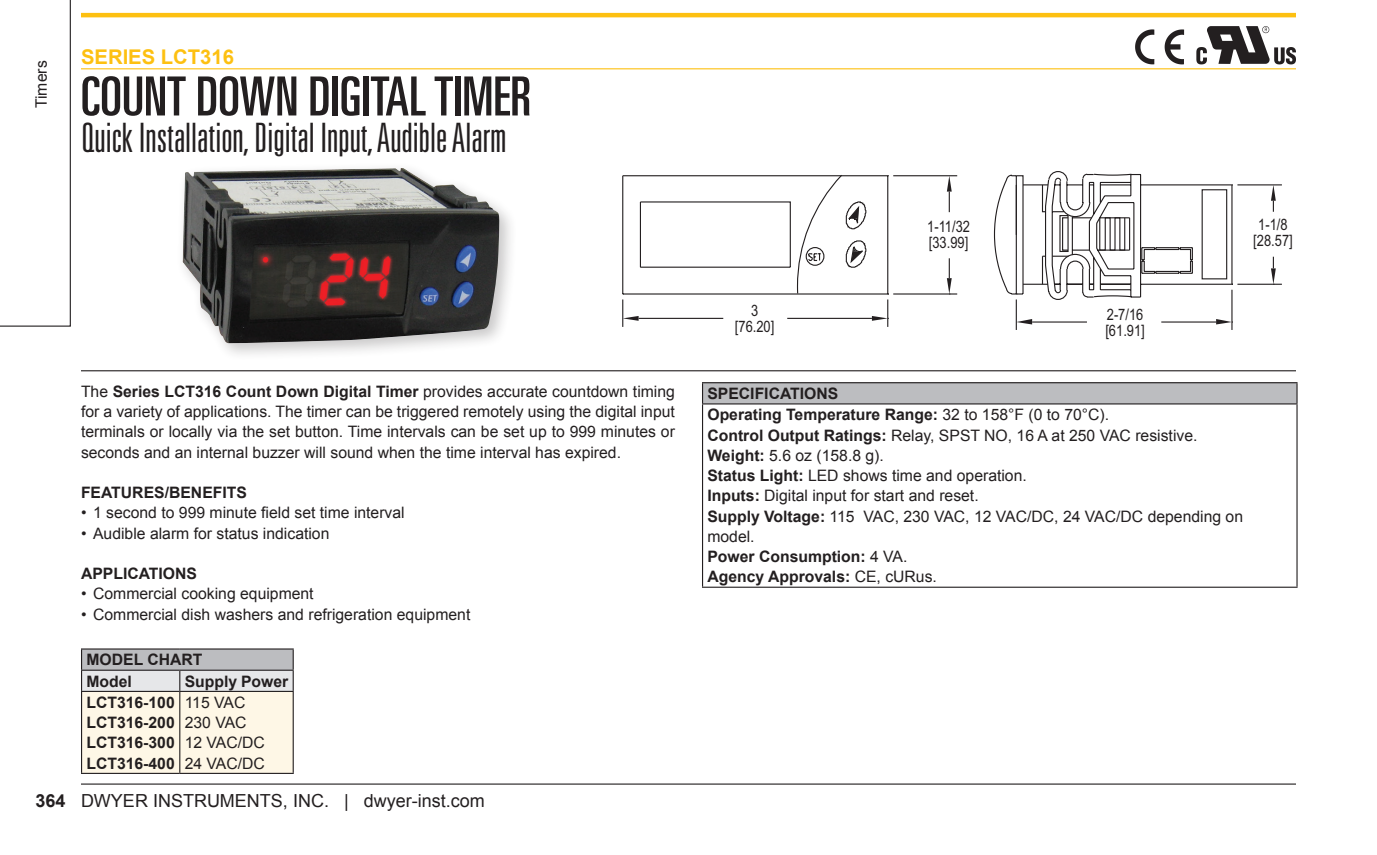
<style>
.page{position:relative;width:1377px;height:855px;background:#fff}
.page>*{position:absolute;margin:0;border:0;box-sizing:border-box;transform-origin:0 0}
.t1{font:ultra-condensed 54px "Univers LT Std";color:#231f20}
.t2{font:300 ultra-condensed 40.5px "Univers LT Std";color:#231f20}
.t3{font:700 20.25px "Arial";color:#fdc011}
.t4{font:18px "Arial";color:#231f20}
.t5{font:15.75px/20.2px "Arial";color:#231f20}
.t6{font:700 15.75px/20.2px "Arial";color:#231f20}
.t7{font:15.75px/15.8px "Arial Narrow";color:#231f20;text-align:center}
.s1{font-weight:700}
</style>
<div class="page">
<hr style="left:81px;top:783px;width:1215px;height:1px;background:#231f20">
<svg style="left:622px;top:175px;width:611px;height:155px"></svg>
<svg style="left:807px;top:184px;width:475px;height:101px"></svg>
<svg style="left:849px;top:171px;width:427px;height:156px"></svg>
<hr style="left:81px;top:370px;width:1215px;height:1px;background:#231f20">
<div style="left:703px;top:383px;width:594px;height:21px;background:#bcbdc0"></div>
<hr style="left:1296px;top:404px;width:2px;height:182px;background:#231f20">
<hr style="left:702px;top:404px;width:1px;height:182px;background:#231f20">
<hr style="left:702px;top:586px;width:596px;height:1px;background:#231f20">
<hr style="left:702px;top:382px;width:596px;height:1px;background:#231f20">
<svg style="left:702px;top:383px;width:1px;height:20px"></svg>
<hr style="left:1296px;top:383px;width:2px;height:20px;background:#231f20">
<hr style="left:702px;top:403px;width:596px;height:1px;background:#231f20">
<div style="left:176px;top:161px;width:342px;height:200px;background:#231f20;opacity:.25"></div>
<img style="left:182px;top:168px;width:318px;height:175px">
<hr style="left:81px;top:13px;width:1215px;height:4px;background:#fdc011">
<hr style="left:81px;top:68px;width:1215px;height:1px;background:#fdc011">
<svg style="left:1165px;top:29px;width:19px;height:35px"></svg>
<svg style="left:1135px;top:29px;width:19px;height:35px"></svg>
<svg style="left:1196px;top:26px;width:100px;height:38px"></svg>
<svg style="left:0;top:0;width:71px;height:327px"></svg>
<hr style="left:81px;top:648px;width:99px;height:1px;background:#231f20">
<hr style="left:180px;top:648px;width:114px;height:1px;background:#231f20">
<svg style="left:81px;top:649px;width:213px;height:123px;background:#e9e5da"></svg>
<hr style="left:180px;top:669px;width:114px;height:1px;background:#231f20">
<hr style="left:81px;top:690px;width:99px;height:2px;background:#231f20">
<hr style="left:81px;top:692px;width:1px;height:80px;background:#231f20">
<hr style="left:180px;top:690px;width:114px;height:2px;background:#231f20">
<hr style="left:81px;top:772px;width:99px;height:2px;background:#231f20">
<hr style="left:180px;top:772px;width:114px;height:2px;background:#231f20">
<p class="t5" style="left:31px;top:108px;width:49px;rotate:-90deg">Timers</p>
<p class="t3" style="left:81px;top:44px;width:155px">SERIES LCT316</p>
<h1 class="t1" style="left:81px;top:66px;width:452px">COUNT DOWN DIGITAL TIMER</h1>
<h2 class="t2" style="left:81px;top:116px;width:427px">Quick Installation, Digital Input, Audible Alarm</h2>
<p class="t5" style="left:81px;top:381px;width:595px;text-align:justify">The <span class="s1">Series LCT316 Count Down Digital Timer</span> provides accurate countdown timing for a variety of applications. The timer can be triggered remotely using the digital input terminals or locally via the set button. Time intervals can be set up to 999 minutes or seconds and an internal buzzer will sound when the time interval has expired.</p>
<p class="t6" style="left:81px;top:483px;width:167px">FEATURES/BENEFITS</p>
<p class="t5" style="left:81px;top:503px;width:325px">• 1 second to 999 minute field set time interval</p>
<p class="t5" style="left:81px;top:523px;width:250px">• Audible alarm for status indication</p>
<p class="t6" style="left:81px;top:564px;width:118px">APPLICATIONS</p>
<p class="t5" style="left:81px;top:584px;width:234px">• Commercial cooking equipment</p>
<p class="t5" style="left:81px;top:604px;width:391px">• Commercial dish washers and refrigeration equipment</p>
<p class="t6" style="left:86px;top:649px;width:118px;line-height:21.2px">MODEL CHART<br>Model</p>
<p class="t6" style="left:185px;top:671px;width:105px">Supply Power</p>
<p class="t6" style="left:86px;top:692px;width:90px;text-align:justify">LCT316-100<br>LCT316-200<br>LCT316-300<br>LCT316-400</p>
<p class="t5" style="left:185px;top:692px;width:82px">115 VAC<br>230 VAC<br>12 VAC/DC<br>24 VAC/DC</p>
<p class="t4" style="left:35px;top:789px;width:451px"><span class="s1">364</span> DWYER INSTRUMENTS, INC. | dwyer-inst.com</p>
<p class="t7" style="left:927px;top:218px;width:44px;text-align:left">1-11/32 [33.99]</p>
<p class="t7" style="left:1253px;top:216px;width:41px">1-1/8 [28.57]</p>
<p class="t7" style="left:735px;top:302px;width:41px">3 [76.20]</p>
<p class="t7" style="left:1105px;top:306px;width:41px;text-align:left">2-7/16 [61.91]</p>
<p class="t5" style="left:707px;top:383px;width:537px"><span class="s1">SPECIFICATIONS<br>Operating Temperature Range:</span> 32 to 158°F (0 to 70°C).<br><span class="s1">Control Output Ratings:</span> Relay, SPST NO, 16 A at 250 VAC resistive.<br><span class="s1">Weight:</span> 5.6 oz (158.8 g).<br><span class="s1">Status Light:</span> LED shows time and operation.<br><span class="s1">Inputs:</span> Digital input for start and reset.<br><span class="s1">Supply Voltage:</span> 115 VAC, 230 VAC, 12 VAC/DC, 24 VAC/DC depending on model.<br><span class="s1">Power Consumption:</span> 4 VA.<br><span class="s1">Agency Approvals:</span> CE, cURus.</p>
</div>
